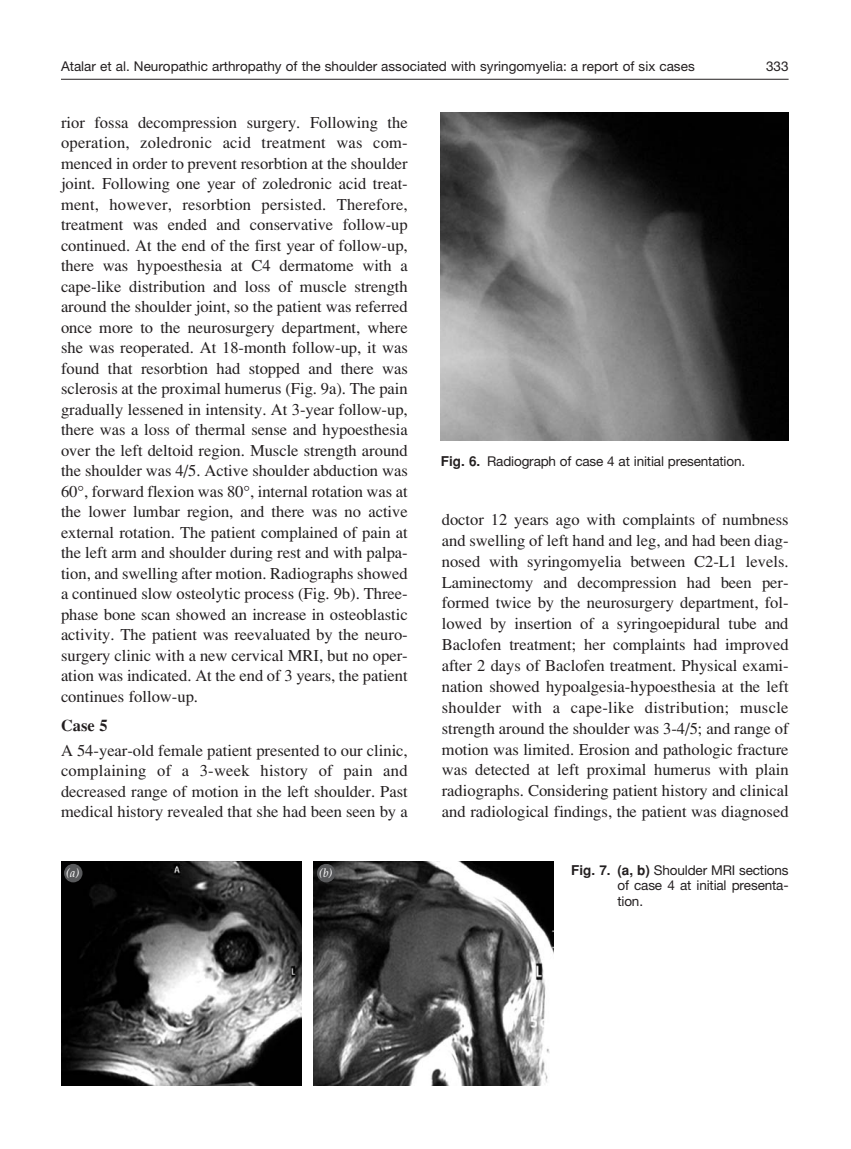
<style>
.page{position:relative;width:851px;height:1149px;background:#fff}
.page>*{position:absolute;margin:0;border:0;box-sizing:border-box;transform-origin:0 0}
.t1{font:16.5px/20.5px "Times";color:#231f20;text-align:justify}
.t2{font:700 16.5px "Times";color:#231f20}
.t3{font:13.5px/15.8px "Helvetica T";color:#231f20;text-align:justify}
.t4{font:12px "Palatino Italic Turk";color:#fff}
.s1{font-family:"Helvetica";font-weight:700}
</style>
<div class="page">
<hr style="left:61px;top:79px;width:727px;height:1px;background:#231f20">
<img style="left:313px;top:861px;width:241px;height:224px">
<img style="left:61px;top:861px;width:240px;height:224px">
<div style="left:64px;top:863px;width:18px;height:19px;background:#58595b;border-radius:50%"></div>
<div style="left:317px;top:863px;width:18px;height:19px;background:#58595b;border-radius:50%"></div>
<img style="left:441px;top:113px;width:347px;height:327px">
<p class="t3" style="left:61px;top:59px;width:635px">Atalar et al. Neuropathic arthropathy of the shoulder associated with syringomyelia: a report of six cases</p>
<p class="t3" style="left:766px;top:59px;width:24px">333</p>
<p class="t1" style="left:61px;top:114px;width:348px">rior fossa decompression surgery. Following the operation, zoledronic acid treatment was com&shy;menced in order to prevent resorbtion at the shoulder joint. Following one year of zoledronic acid treat&shy;ment, however, resorbtion persisted. Therefore, treatment was ended and conservative follow-up continued. At the end of the first year of follow-up, there was hypoesthesia at C4 dermatome with a cape-like distribution and loss of muscle strength around the shoulder joint, so the patient was referred once more to the neurosurgery department, where she was reoperated. At 18-month follow-up, it was found that resorbtion had stopped and there was sclerosis at the proximal humerus (Fig. 9a). The pain gradually lessened in intensity. At 3-year follow-up, there was a loss of thermal sense and hypoesthesia over the left deltoid region. Muscle strength around the shoulder was 4/5. Active shoulder abduction was 60°, forward flexion was 80°, internal rotation was at the lower lumbar region, and there was no active external rotation. The patient complained of pain at the left arm and shoulder during rest and with palpa&shy;tion, and swelling after motion. Radiographs showed a continued slow osteolytic process (Fig. 9b). Three&shy;phase bone scan showed an increase in osteoblastic activity. The patient was reevaluated by the neuro&shy;surgery clinic with a new cervical MRI, but no oper&shy;ation was indicated. At the end of 3 years, the patient continues follow-up.</p>
<p class="t2" style="left:61px;top:719px;width:48px">Case 5</p>
<p class="t1" style="left:61px;top:741px;width:348px">A 54-year-old female patient presented to our clinic, complaining of a 3-week history of pain and decreased range of motion in the left shoulder. Past medical history revealed that she had been seen by a</p>
<p class="t4" style="left:66px;top:868px;width:15px">(a)</p>
<p class="t4" style="left:319px;top:868px;width:15px">(b)</p>
<p class="t3" style="left:441px;top:454px;width:305px"><span class="s1">Fig. 6.</span> Radiograph of case 4 at initial presentation.</p>
<p class="t1" style="left:442px;top:510px;width:348px">doctor 12 years ago with complaints of numbness and swelling of left hand and leg, and had been diag&shy;nosed with syringomyelia between C2-L1 levels.<br>Laminectomy and decompression had been per&shy;formed twice by the neurosurgery department, fol&shy;lowed by insertion of a syringoepidural tube and Baclofen treatment; her complaints had improved after 2 days of Baclofen treatment. Physical exami&shy;nation showed hypoalgesia-hypoesthesia at the left shoulder with a cape-like distribution; muscle strength around the shoulder was 3-4/5; and range of motion was limited. Erosion and pathologic fracture was detected at left proximal humerus with plain radiographs. Considering patient history and clinical and radiological findings, the patient was diagnosed</p>
<p class="t3" style="left:617px;top:862px;width:173px;text-indent:-46px"><span class="s1">Fig. 7. (a, b)</span> Shoulder MRI sections of case 4 at initial presenta&shy;tion.</p>
</div>
